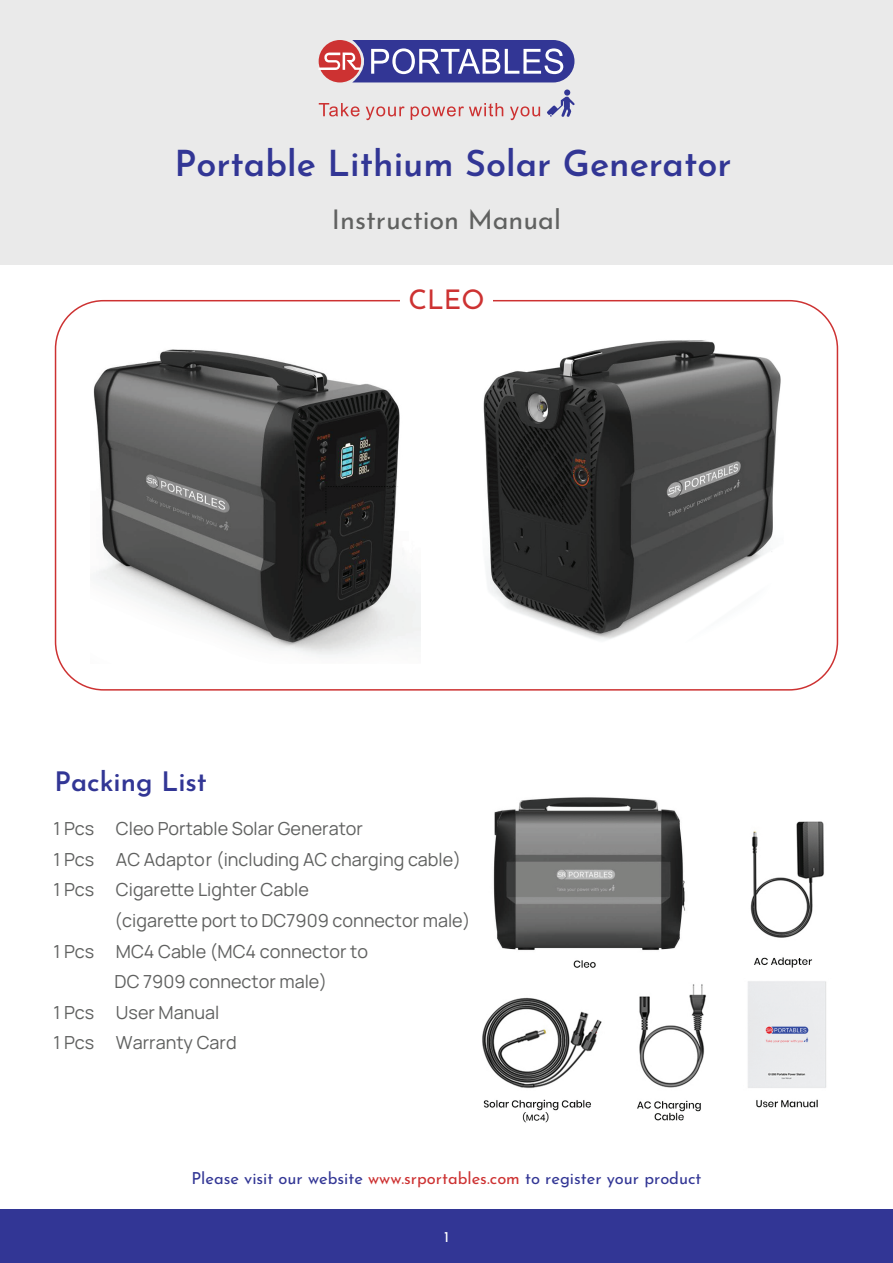
<style>
.page{position:relative;width:893px;height:1263px;background:#fff}
.page>*{position:absolute;margin:0;border:0;box-sizing:border-box;transform-origin:0 0}
.t1{font:600 36px "Josefin Sans";color:#323695}
.t2{font:27px "Josefin Sans";color:#606160}
.t3{font:600 27px "Josefin Sans";color:#323695}
.t4{font:27px "Josefin Sans";color:#cd3232}
.t5{font:18px/30.6px "Manrope";color:#606160}
.t6{font:16.5px "Josefin Sans";color:#323695}
.t7{font:15px "Josefin Sans";color:#fff}
.s1{color:#cd3232}
</style>
<div class="page">
<div style="left:0;top:0;width:893px;height:264px;background:#eaeaea"></div>
<svg style="left:318px;top:40px;width:256px;height:43px"></svg>
<svg style="left:319px;top:103px;width:221px;height:17px"></svg>
<svg style="left:547px;top:89px;width:28px;height:28px"></svg>
<div style="left:0;top:1209px;width:893px;height:54px;background:#323695"></div>
<img style="left:482px;top:797px;width:344px;height:326px">
<img style="left:93px;top:349px;width:327px;height:307px">
<img style="left:483px;top:340px;width:298px;height:300px">
<h1 class="t1" style="left:175px;top:137px;width:558px">Portable Lithium Solar Generator</h1>
<h2 class="t2" style="left:332px;top:199px;width:230px">Instruction Manual</h2>
<h2 class="t3" style="left:55px;top:761px;width:154px">Packing List</h2>
<h2 class="t4" style="left:408px;top:279px;width:78px">CLEO</h2>
<p class="t5" style="left:53px;top:813px;width:409px">1 Pcs Cleo Portable Solar Generator<br>1 Pcs AC Adapto r (including AC charging cable)<br>1 Pcs Cigarette Lighter Cable</p>
<p class="t5" style="left:115px;top:904px;width:357px">(cigarette port to DC7909 connector male)</p>
<p class="t5" style="left:53px;top:935px;width:316px">1 Pcs MC4 Cable (MC4 connector to</p>
<p class="t5" style="left:115px;top:966px;width:214px">DC 7909 connector male)</p>
<p class="t5" style="left:53px;top:996px;width:167px">1 Pcs User Manual</p>
<p class="t5" style="left:53px;top:1027px;width:185px">1 Pcs Warranty Card</p>
<p class="t6" style="left:191px;top:1166px;width:512px">Please visit our website <span class="s1">www.srportables.com</span> to register your product</p>
<p class="t7" style="left:444px;top:1225px;width:6px">1</p>
</div>
